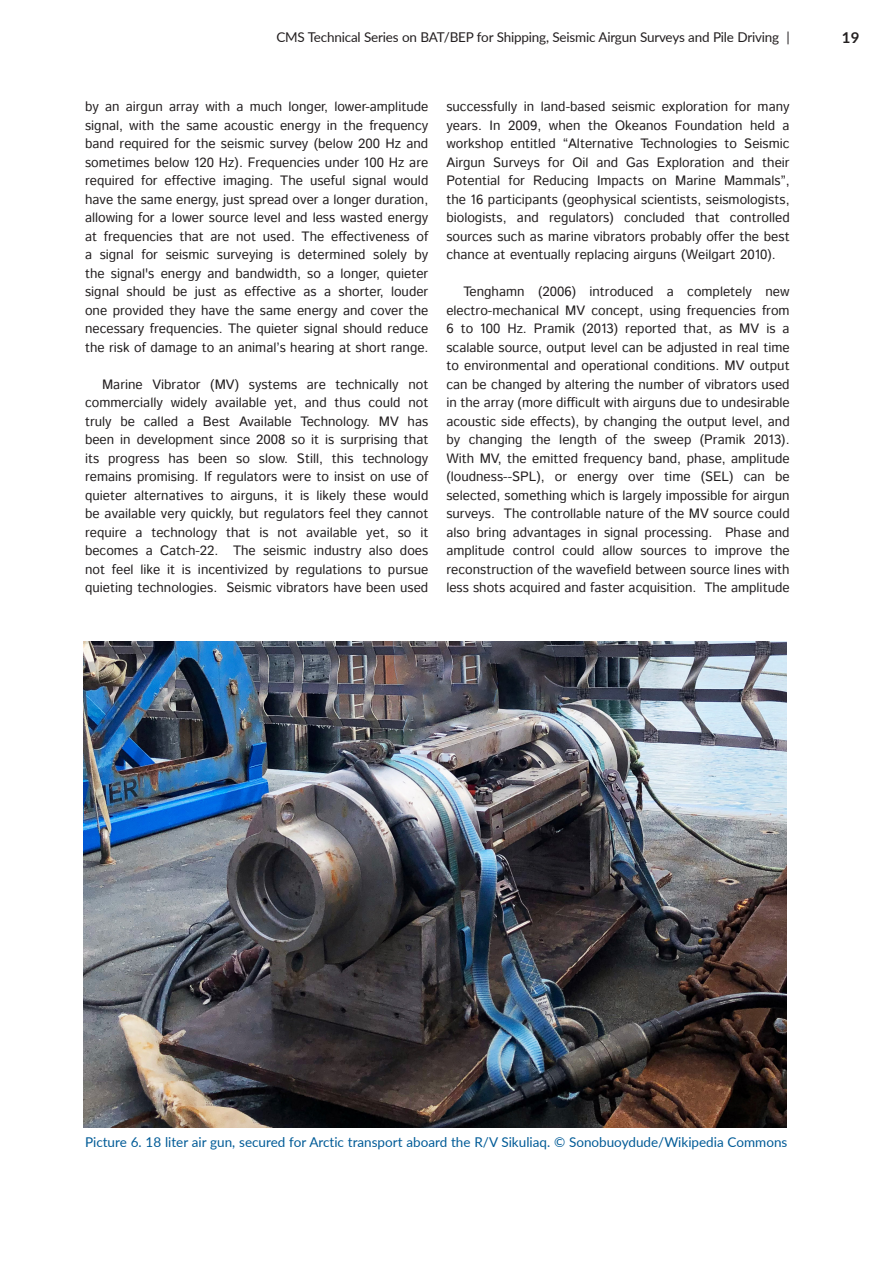
<style>
.page{position:relative;width:893px;height:1263px;background:#fff}
.page>*{position:absolute;margin:0;border:0;box-sizing:border-box;transform-origin:0 0}
.t1{font:700 15px "Lato";color:#231f20}
.t2{font:13.5px/18.5px "Istok";color:#231f20;text-align:justify}
.Flyways_Table_Übersc{font:13.5px "Lato";color:#005b97}
.t3{font:13.5px "Lato";letter-spacing:-.015em;color:#231f20}
</style>
<div class="page">
<img style="left:84px;top:641px;width:703px;height:487px">
<p class="t3" style="left:276px;top:28px;width:515px">CMS Technical Series on BAT/BEP for Shipping, Seismic Airgun Surveys and Pile Driving |</p>
<p class="t1" style="left:842px;top:26px;width:19px">19</p>
<p class="t2" style="left:85px;top:98px;width:345px">by an airgun array with a much longer, lower-amplitude signal, with the same acoustic energy in the frequency band required for the seismic survey (below 200 Hz and sometimes below 120 Hz). Frequencies under 100 Hz are required for effective imaging. The useful signal would have the same energy, just spread over a longer duration, allowing for a lower source level and less wasted energy at frequencies that are not used. The effectiveness of a signal for seismic surveying is determined solely by the signal's energy and bandwidth, so a longer, quieter signal should be just as effective as a shorter, louder one provided they have the same energy and cover the necessary frequencies. The quieter signal should reduce the risk of damage to an animal’s hearing at short range.</p>
<p class="t2" style="left:85px;top:376px;width:345px;text-indent:17px">Marine Vibrator (MV) systems are technically not commercially widely available yet, and thus could not truly be called a Best Available Technology. MV has been in development since 2008 so it is surprising that its progress has been so slow. Still, this technology remains promising. If regulators were to insist on use of quieter alternatives to airguns, it is likely these would be available very quickly, but regulators feel they cannot require a technology that is not available yet, so it becomes a Catch-22. The seismic industry also does not feel like it is incentivized by regulations to pursue quieting technologies. Seismic vibrators have been used</p>
<p class="t2" style="left:446px;top:98px;width:345px">successfully in land-based seismic exploration for many years. In 2009, when the Okeanos Foundation held a workshop entitled “Alternative Technologies to Seismic Airgun Surveys for Oil and Gas Exploration and their Potential for Reducing Impacts on Marine Mammals”, the 16 participants (geophysical scientists, seismologists, biologists, and regulators) concluded that controlled sources such as marine vibrators probably offer the best chance at eventually replacing airguns (Weilgart 2010).</p>
<p class="t2" style="left:446px;top:283px;width:345px;text-indent:17px">Tenghamn (2006) introduced a completely new electro-mechanical MV concept, using frequencies from 6 to 100 Hz. Pramik (2013) reported that, as MV is a scalable source, output level can be adjusted in real time to environmental and operational conditions. MV output can be changed by altering the number of vibrators used in the array (more difficult with airguns due to undesirable acoustic side effects), by changing the output level, and by changing the length of the sweep (Pramik 2013).<br>With MV, the emitted frequency band, phase, amplitude (loudness--SPL), or energy over time (SEL) can be selected, something which is largely impossible for airgun surveys. The controllable nature of the MV source could also bring advantages in signal processing. Phase and amplitude control could allow sources to improve the reconstruction of the wavefield between source lines with less shots acquired and faster acquisition. The amplitude</p>
<p class="Flyways_Table_Übersc" style="left:85px;top:1132px;width:704px">Picture 6. 18 liter air gun, secured for Arctic transport aboard the R/V Sikuliaq. © Sonobuoydude/Wikipedia Commons</p>
</div>
